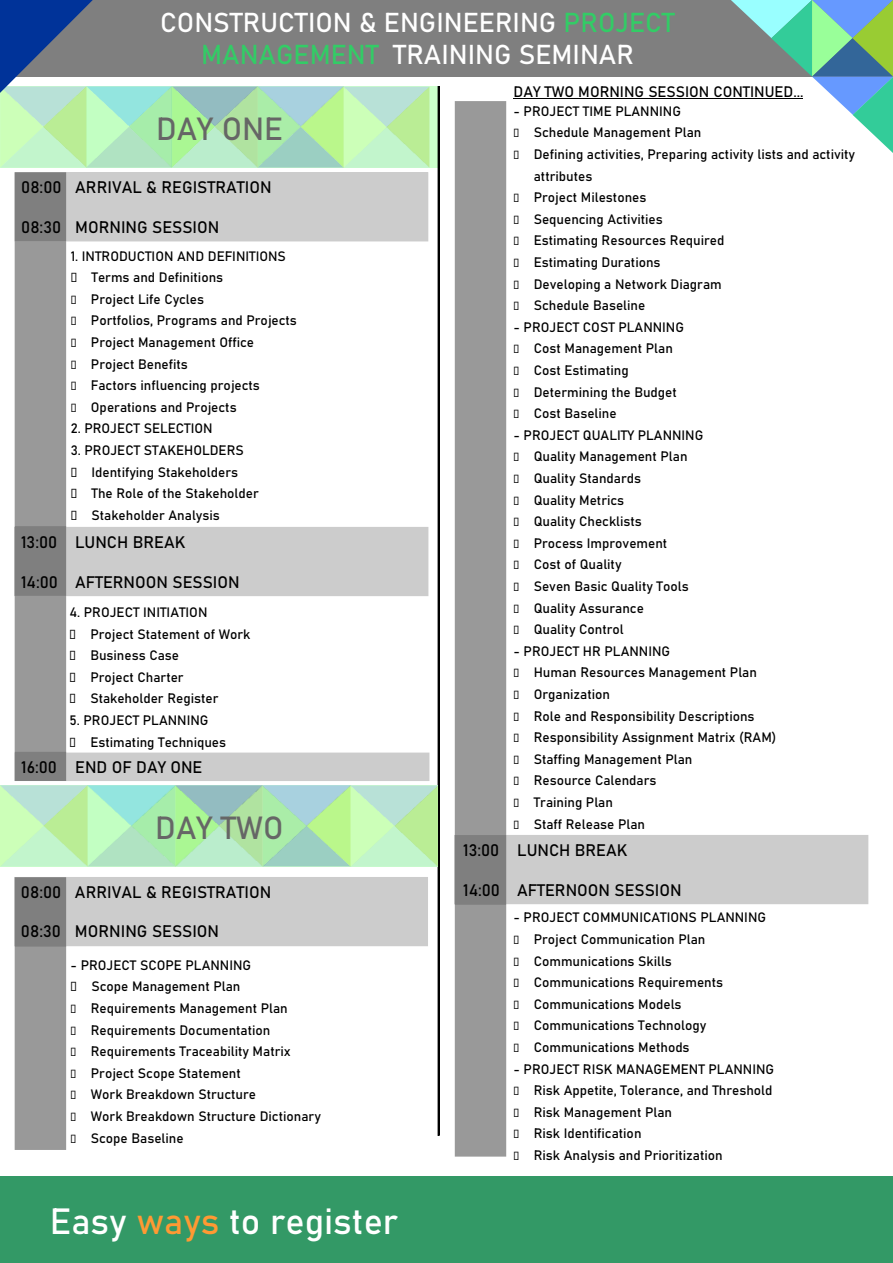
<style>
.page{position:relative;width:893px;height:1263px;background:#fff}
.page>*{position:absolute;margin:0;border:0;box-sizing:border-box;transform-origin:0 0}
.t1{font:36px "Bahnschrift";color:#fff}
.t2{font:31.65px "Bahnschrift";color:#666}
.t3{font:27px/32.4px "Bahnschrift";color:#fff}
.t4{font:27px "Bahnschrift";color:#3c6}
.t5{font:16.5px "Bahnschrift";color:#000}
.t6{font:15px "Bahnschrift";color:#000}
.t7{font:13.5px/21.6px "Bahnschrift";color:#000}
.s1{color:#3c6}
.s2{color:#f93}
</style>
<div class="page">
<div style="left:455px;top:835px;width:413px;height:69px;background:#ccc"></div>
<div style="left:15px;top:173px;width:413px;height:68px;background:#ccc"></div>
<div style="left:15px;top:172px;width:413px;height:69px;border:1px solid #ccc"></div>
<div style="left:15px;top:527px;width:413px;height:69px;background:#ccc"></div>
<div style="left:0;top:1177px;width:893px;height:86px;background:#396"></div>
<div style="left:0;top:87px;width:438px;height:81px;background:#cfc"></div>
<div style="left:15px;top:753px;width:414px;height:27px;background:#ccc"></div>
<div style="left:15px;top:753px;width:414px;height:28px;border:1px solid #ccc"></div>
<hr style="left:513px;top:98px;width:290px;height:1px;background:#000">
<div style="left:438px;top:86px;width:2px;height:1050px;border:1px solid #000"></div>
<div style="left:0;top:0;width:893px;height:77px;background:#7f7f7f"></div>
<img style="left:0;top:93px;width:43px;height:74px">
<img style="left:43px;top:93px;width:43px;height:74px">
<img style="left:86px;top:87px;width:300px;height:81px">
<img style="left:386px;top:87px;width:43px;height:80px">
<svg style="left:731px;top:0;width:162px;height:153px"></svg>
<svg style="left:0;top:0;width:93px;height:93px"></svg>
<div style="left:15px;top:877px;width:413px;height:69px;background:#ccc"></div>
<img style="left:0;top:785px;width:44px;height:81px">
<img style="left:44px;top:785px;width:44px;height:81px">
<img style="left:88px;top:785px;width:306px;height:81px">
<img style="left:394px;top:785px;width:44px;height:81px">
<h3 class="t3" style="left:393px;top:6px;width:283px;text-indent:-233px">CONSTRUCTION &amp; ENGINEERING <span class="s1">PROJECT<br></span>TRAINING SEMINAR</h3>
<h3 class="t4" style="left:201px;top:38px;width:179px">MANAGEMENT</h3>
<h2 class="t2" style="left:156px;top:109px;width:129px">DAY ONE</h2>
<p class="t5" style="left:21px;top:177px;width:252px">08:00 ARRIVAL &amp; REGISTRATION</p>
<p class="t5" style="left:21px;top:216px;width:200px">08:30 MORNING SESSION</p>
<p class="t7" style="left:91px;top:245px;width:208px;text-indent:-20px">1. INTRODUCTION AND DEFINITIONS<br>Terms and Definitions<br>Project Life Cycles<br>Portfolios, Programs and Projects<br>Project Management Office<br>Project Benefits<br>Factors influencing projects<br>Operations and Projects</p>
<p class="t7" style="left:71px;top:418px;width:143px">2. PROJECT SELECTION</p>
<p class="t7" style="left:92px;top:439px;width:169px;text-indent:-21px">3. PROJECT STAKEHOLDERS<br>Identifying Stakeholders<br>The Role of the Stakeholder<br>Stakeholder Analysis</p>
<p class="t5" style="left:21px;top:532px;width:166px">13:00 LUNCH BREAK</p>
<p class="t5" style="left:21px;top:572px;width:220px">14:00 AFTERNOON SESSION</p>
<p class="t7" style="left:90px;top:601px;width:162px;text-indent:-21px">4. PROJECT INITIATION<br>Project Statement of Work<br>Business Case<br>Project Charter<br>Stakeholder Register</p>
<p class="t7" style="left:90px;top:709px;width:137px;text-indent:-21px">5. PROJECT PLANNING<br>Estimating Techniques</p>
<p class="t5" style="left:21px;top:757px;width:183px">16:00 END OF DAY ONE</p>
<h2 class="t2" style="left:155px;top:808px;width:130px">DAY TWO</h2>
<p class="t5" style="left:21px;top:881px;width:252px">08:00 ARRIVAL &amp; REGISTRATION</p>
<p class="t5" style="left:21px;top:921px;width:200px">08:30 MORNING SESSION</p>
<p class="t7" style="left:91px;top:954px;width:232px;text-indent:-20px">- PROJECT SCOPE PLANNING<br>Scope Management Plan<br>Requirements Management Plan<br>Requirements Documentation<br>Requirements Traceability Matrix<br>Project Scope Statement<br>Work Breakdown Structure<br>Work Breakdown Structure Dictionary<br>Scope Baseline</p>
<h1 class="t1" style="left:50px;top:1198px;width:350px">Easy <span class="s2">ways</span> to register</h1>
<p class="t6" style="left:513px;top:82px;width:292px">DAY TWO MORNING SESSION CONTINUED...</p>
<p class="t7" style="left:534px;top:100px;width:323px;text-indent:-20px">- PROJECT TIME PLANNING<br>Schedule Management Plan<br>Defining activities, Preparing activity lists and activity attributes<br>Project Milestones<br>Sequencing Activities<br>Estimating Resources Required<br>Estimating Durations<br>Developing a Network Diagram<br>Schedule Baseline</p>
<p class="t7" style="left:534px;top:316px;width:152px;text-indent:-20px">- PROJECT COST PLANNING<br>Cost Management Plan<br>Cost Estimating<br>Determining the Budget<br>Cost Baseline</p>
<p class="t7" style="left:534px;top:424px;width:171px;text-indent:-20px">- PROJECT QUALITY PLANNING<br>Quality Management Plan<br>Quality Standards<br>Quality Metrics<br>Quality Checklists<br>Process Improvement<br>Cost of Quality<br>Seven Basic Quality Tools<br>Quality Assurance<br>Quality Control</p>
<p class="t7" style="left:534px;top:640px;width:244px;text-indent:-20px">- PROJECT HR PLANNING<br>Human Resources Management Plan<br>Organization<br>Role and Responsibility Descriptions<br>Responsibility Assignment Matrix (RAM)<br>Staffing Management Plan<br>Resource Calendars<br>Training Plan<br>Staff Release Plan</p>
<p class="t5" style="left:463px;top:840px;width:166px">13:00 LUNCH BREAK</p>
<p class="t5" style="left:463px;top:880px;width:220px">14:00 AFTERNOON SESSION</p>
<p class="t7" style="left:534px;top:907px;width:234px;text-indent:-20px">- PROJECT COMMUNICATIONS PLANNING<br>Project Communication Plan<br>Communications Skills<br>Communications Requirements<br>Communications Models<br>Communications Technology<br>Communications Methods</p>
<p class="t7" style="left:534px;top:1058px;width:242px;text-indent:-20px">- PROJECT RISK MANAGEMENT PLANNING<br>Risk Appetite, Tolerance, and Threshold<br>Risk Management Plan<br>Risk Identification<br>Risk Analysis and Prioritization</p>
</div>
